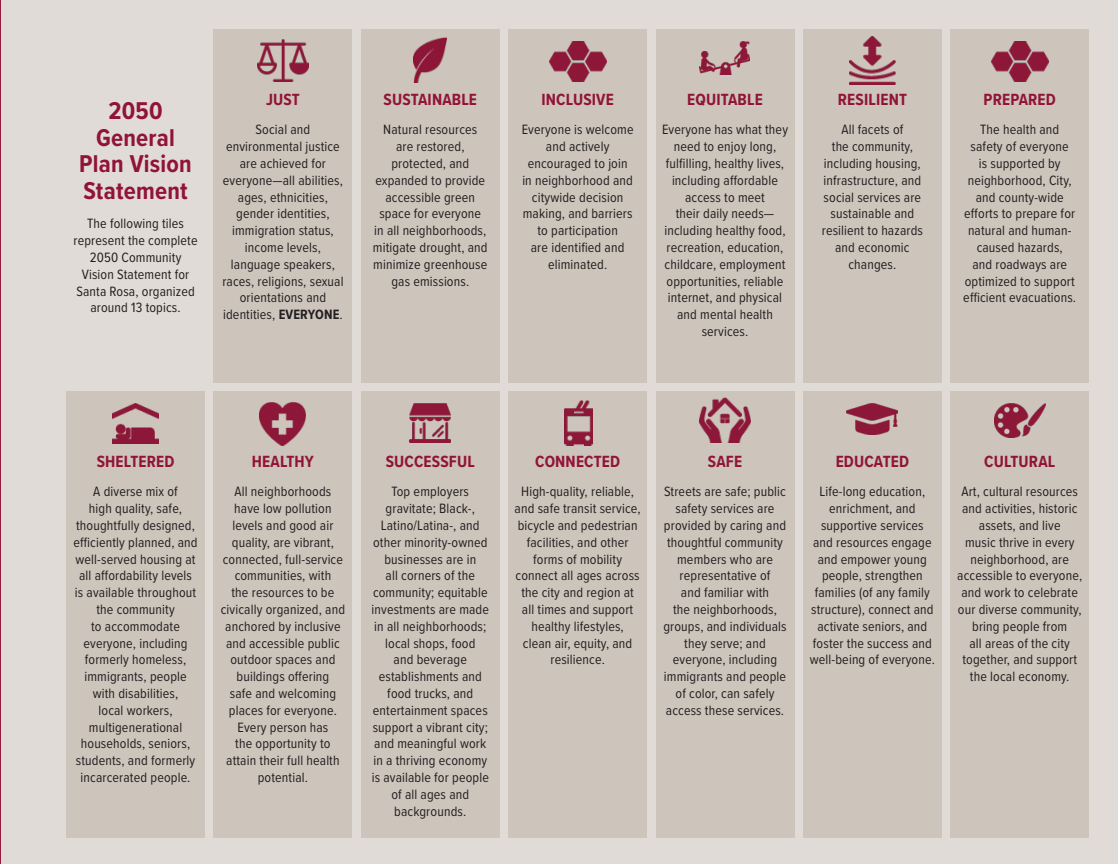
<style>
.page{position:relative;width:1118px;height:864px;background:#fff}
.page>*{position:absolute;margin:0;border:0;box-sizing:border-box;transform-origin:0 0}
.whitetext{font:700 25.2px/26.6px "Proxima Nova Cond";letter-spacing:.01em;color:#911436;text-align:center}
.bodytexxt1{font:700 16.8px "Proxima Nova Cond";letter-spacing:.01em;color:#911436}
.bodytexxt1-2{font:14px/16.8px "Proxima Nova Cond";letter-spacing:.01em;color:#231f20;text-align:center}
.whitetext-2{font:14px/16.8px "Proxima Nova Cond";letter-spacing:.01em;color:#231f20;text-align:center}
.s1{font-weight:700}
</style>
<div class="page">
<hr style="left:0;top:0;width:2px;height:864px;background:#941b3a">
<div style="left:2px;top:0;width:1116px;height:864px;background:#e1dbd7"></div>
<div style="left:66px;top:391px;width:139px;height:447px;background:#cdc4bc"></div>
<div style="left:214px;top:391px;width:138px;height:447px;background:#cdc4bc"></div>
<div style="left:361px;top:391px;width:139px;height:447px;background:#cdc4bc"></div>
<div style="left:508px;top:391px;width:139px;height:447px;background:#cdc4bc"></div>
<div style="left:656px;top:391px;width:138px;height:447px;background:#cdc4bc"></div>
<div style="left:803px;top:391px;width:139px;height:447px;background:#cdc4bc"></div>
<div style="left:950px;top:391px;width:139px;height:447px;background:#cdc4bc"></div>
<div style="left:214px;top:29px;width:138px;height:354px;background:#cdc4bc"></div>
<div style="left:361px;top:29px;width:139px;height:354px;background:#cdc4bc"></div>
<div style="left:508px;top:29px;width:139px;height:354px;background:#cdc4bc"></div>
<div style="left:656px;top:29px;width:138px;height:354px;background:#cdc4bc"></div>
<div style="left:803px;top:29px;width:139px;height:354px;background:#cdc4bc"></div>
<div style="left:950px;top:29px;width:139px;height:354px;background:#cdc4bc"></div>
<img style="left:549px;top:41px;width:57px;height:40px">
<img style="left:699px;top:41px;width:50px;height:34px">
<img style="left:850px;top:37px;width:45px;height:47px">
<img style="left:414px;top:38px;width:33px;height:45px">
<img style="left:257px;top:40px;width:51px;height:41px">
<img style="left:991px;top:41px;width:57px;height:40px">
<img style="left:113px;top:404px;width:46px;height:40px">
<img style="left:260px;top:402px;width:46px;height:43px">
<img style="left:410px;top:403px;width:41px;height:40px">
<img style="left:564px;top:401px;width:28px;height:44px">
<img style="left:699px;top:398px;width:51px;height:45px">
<img style="left:847px;top:404px;width:51px;height:30px">
<img style="left:994px;top:404px;width:51px;height:34px">
<p class="whitetext" style="left:79px;top:97px;width:114px">2050<br>General<br>Plan Vision<br>Statement</p>
<p class="whitetext-2" style="left:73px;top:215px;width:126px">The following tiles represent the complete<br>2050 Community<br>Vision Statement for<br>Santa Rosa, organized around 13 topics.</p>
<p class="bodytexxt1" style="left:266px;top:87px;width:35px">JUST</p>
<p class="bodytexxt1-2" style="left:222px;top:121px;width:123px">Social and environmental justice are achieved for everyone—all abilities, ages, ethnicities, gender identities, immigration status, income levels, language speakers, races, religions, sexual orientations and identities, <span class="s1">EVERYONE</span>.</p>
<p class="bodytexxt1" style="left:383px;top:87px;width:95px">SUSTAINABLE</p>
<p class="bodytexxt1-2" style="left:373px;top:121px;width:116px">Natural resources<br>are restored, protected, and expanded to provide accessible green space for everyone<br>in all neighborhoods, mitigate drought, and minimize greenhouse gas emissions.</p>
<p class="bodytexxt1" style="left:541px;top:87px;width:74px">INCLUSIVE</p>
<p class="bodytexxt1-2" style="left:522px;top:121px;width:113px">Everyone is welcome and actively encouraged to join in neighborhood and citywide decision making, and barriers to participation<br>are identified and eliminated.</p>
<p class="bodytexxt1" style="left:687px;top:87px;width:77px">EQUITABLE</p>
<p class="bodytexxt1-2" style="left:662px;top:121px;width:128px">Everyone has what they need to enjoy long, fulfilling, healthy lives, including affordable access to meet<br>their daily needs— including healthy food, recreation, education, childcare, employment opportunities, reliable internet, and physical and mental health services.</p>
<p class="bodytexxt1" style="left:838px;top:87px;width:71px">RESILIENT</p>
<p class="bodytexxt1-2" style="left:822px;top:121px;width:103px">All facets of<br>the community, including housing, infrastructure, and social services are sustainable and resilient to hazards and economic changes.</p>
<p class="bodytexxt1" style="left:983px;top:87px;width:74px">PREPARED</p>
<p class="bodytexxt1-2" style="left:963px;top:121px;width:114px">The health and safety of everyone<br>is supported by neighborhood, City, and county-wide efforts to prepare for natural and human&shy;caused hazards,<br>and roadways are optimized to support efficient evacuations.</p>
<p class="bodytexxt1" style="left:97px;top:449px;width:79px">SHELTERED</p>
<p class="bodytexxt1-2" style="left:73px;top:483px;width:126px">A diverse mix of<br>high quality, safe, thoughtfully designed, efficiently planned, and well-served housing at all affordability levels is available throughout the community<br>to accommodate everyone, including formerly homeless, immigrants, people with disabilities,<br>local workers, multigenerational households, seniors, students, and formerly incarcerated people.</p>
<p class="bodytexxt1" style="left:252px;top:449px;width:64px">HEALTHY</p>
<p class="bodytexxt1-2" style="left:221px;top:483px;width:126px">All neighborhoods have low pollution levels and good air quality, are vibrant, connected, full-service communities, with<br>the resources to be civically organized, and anchored by inclusive and accessible public outdoor spaces and buildings offering<br>safe and welcoming places for everyone.<br>Every person has<br>the opportunity to attain their full health potential.</p>
<p class="bodytexxt1" style="left:386px;top:449px;width:91px">SUCCESSFUL</p>
<p class="bodytexxt1-2" style="left:371px;top:483px;width:119px">Top employers gravitate; Black-,<br>Latino/Latina-, and other minority-owned businesses are in<br>all corners of the community; equitable investments are made in all neighborhoods; local shops, food<br>and beverage establishments and food trucks, and entertainment spaces support a vibrant city; and meaningful work in a thriving economy is available for people of all ages and backgrounds.</p>
<p class="bodytexxt1" style="left:535px;top:449px;width:87px">CONNECTED</p>
<p class="bodytexxt1-2" style="left:515px;top:483px;width:128px">High-quality, reliable, and safe transit service, bicycle and pedestrian facilities, and other forms of mobility connect all ages across the city and region at all times and support healthy lifestyles,<br>clean air, equity, and resilience.</p>
<p class="bodytexxt1" style="left:708px;top:449px;width:36px">SAFE</p>
<p class="bodytexxt1-2" style="left:663px;top:483px;width:125px">Streets are safe; public safety services are provided by caring and thoughtful community members who are representative of<br>and familiar with<br>the neighborhoods, groups, and individuals they serve; and everyone, including immigrants and people of color, can safely access these services.</p>
<p class="bodytexxt1" style="left:836px;top:449px;width:75px">EDUCATED</p>
<p class="bodytexxt1-2" style="left:810px;top:483px;width:127px">Life-long education, enrichment, and supportive services and resources engage and empower young people, strengthen families (of any family structure), connect and activate seniors, and foster the success and well-being of everyone.</p>
<p class="bodytexxt1" style="left:984px;top:449px;width:73px">CULTURAL</p>
<p class="bodytexxt1-2" style="left:957px;top:483px;width:126px">Art, cultural resources and activities, historic assets, and live<br>music thrive in every neighborhood, are accessible to everyone, and work to celebrate our diverse community, bring people from<br>all areas of the city together, and support the local economy.</p>
</div>
